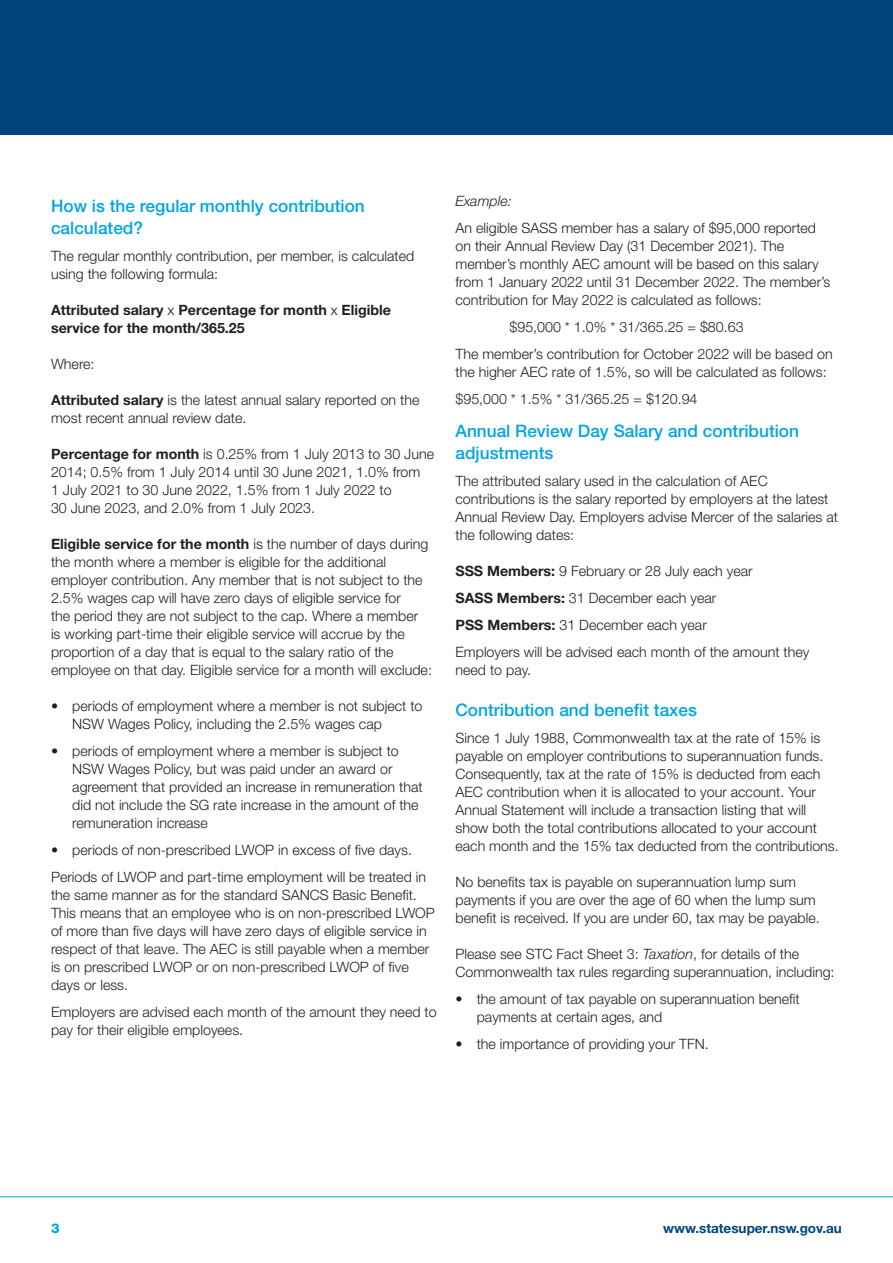
<style>
.page{position:relative;width:893px;height:1263px;background:#fff}
.page>*{position:absolute;margin:0;border:0;box-sizing:border-box;transform-origin:0 0}
.t1{font:500 17.25px/22.5px "Helvetica Neue LT Pro";color:#00a5e3}
.Bullet{font:300 14.25px/18px "Helvetica Neue LT Pro";color:#231f20}
.t2{font:700 14.25px/18px "Helvetica Neue LT Std";color:#231f20}
.t3{font:italic 300 14.25px "Helvetica Neue LT Pro";color:#231f20}
.t4{font:700 13.5px "Helvetica Neue LT Std";color:#00447b}
.t5{font:800 13.5px "Helvetica Neue LT Std";color:#00a5e3}
.s1{font-family:"Helvetica Neue LT Pro";font-weight:300}
.s2{font-family:"Helvetica Neue LT Std";font-weight:700}
.s3{font-style:italic}
</style>
<div class="page">
<hr style="left:0;top:1196px;width:893px;height:1px;background:#00a5e3">
<div style="left:0;top:0;width:893px;height:135px;background:#00447b"></div>
<h2 class="t1" style="left:51px;top:194px;width:315px">How is the regular monthly contribution calculated?</h2>
<p class="Bullet" style="left:51px;top:247px;width:365px">The regular monthly contribution, per member, is calculated using the following formula:</p>
<p class="t2" style="left:51px;top:301px;width:342px">Attributed salary <span class="s1">x</span> Percentage for month <span class="s1">x</span> Eligible service for the month/365.25</p>
<p class="Bullet" style="left:51px;top:355px;width:45px">Where:</p>
<p class="Bullet" style="left:51px;top:391px;width:370px"><span class="s2">Attributed salary</span> is the latest annual salary reported on the most recent annual review date.</p>
<p class="Bullet" style="left:51px;top:445px;width:385px"><span class="s2">Percentage for month</span> is 0.25% from 1 July 2013 to 30 June 2014; 0.5% from 1 July 2014 until 30 June 2021, 1.0% from<br>1 July 2021 to 30 June 2022, 1.5% from 1 July 2022 to<br>30 June 2023, and 2.0% from 1 July 2023.</p>
<p class="Bullet" style="left:51px;top:535px;width:382px"><span class="s2">Eligible service for the month</span> is the number of days during the month where a member is eligible for the additional employer contribution. Any member that is not subject to the 2.5% wages cap will have zero days of eligible service for<br>the period they are not subject to the cap. Where a member<br>is working part-time their eligible service will accrue by the proportion of a day that is equal to the salary ratio of the employee on that day. Eligible service for a month will exclude:</p>
<p class="Bullet" style="left:72px;top:697px;width:352px;text-indent:-21px">• periods of employment where a member is not subject to<br>NSW Wages Policy, including the 2.5% wages cap</p>
<p class="Bullet" style="left:72px;top:742px;width:352px;text-indent:-21px">• periods of employment where a member is subject to NSW Wages Policy, but was paid under an award or agreement that provided an increase in remuneration that did not include the SG rate increase in the amount of the remuneration increase</p>
<p class="Bullet" style="left:51px;top:841px;width:362px">• periods of non-prescribed LWOP in excess of five days.</p>
<p class="Bullet" style="left:51px;top:868px;width:385px">Periods of LWOP and part-time employment will be treated in the same manner as for the standard SANCS Basic Benefit.<br>This means that an employee who is on non-prescribed LWOP of more than five days will have zero days of eligible service in respect of that leave. The AEC is still payable when a member is on prescribed LWOP or on non-prescribed LWOP of five days or less.</p>
<p class="Bullet" style="left:51px;top:1003px;width:387px">Employers are advised each month of the amount they need to pay for their eligible employees.</p>
<p class="t3" style="left:455px;top:193px;width:58px">Example:</p>
<p class="Bullet" style="left:455px;top:219px;width:376px">An eligible SASS member has a salary of $95,000 reported on their Annual Review Day (31 December 2021). The member’s monthly AEC amount will be based on this salary from 1 January 2022 until 31 December 2022. The member’s contribution for May 2022 is calculated as follows:</p>
<p class="Bullet" style="left:509px;top:318px;width:236px">$95,000 * 1.0% * 31/365.25 = $80.63</p>
<p class="Bullet" style="left:455px;top:345px;width:379px">The member’s contribution for October 2022 will be based on the higher AEC rate of 1.5%, so will be calculated as follows:</p>
<p class="Bullet" style="left:455px;top:390px;width:243px">$95,000 * 1.5% * 31/365.25 = $120.94</p>
<h2 class="t1" style="left:455px;top:419px;width:345px">Annual Review Day Salary and contribution adjustments</h2>
<p class="Bullet" style="left:455px;top:472px;width:384px">The attributed salary used in the calculation of AEC contributions is the salary reported by employers at the latest Annual Review Day. Employers advise Mercer of the salaries at the following dates:</p>
<p class="Bullet" style="left:455px;top:562px;width:299px"><span class="s2">SSS Members:</span> 9 February or 28 July each year</p>
<p class="Bullet" style="left:455px;top:589px;width:262px"><span class="s2">SASS Members:</span> 31 December each year</p>
<p class="Bullet" style="left:455px;top:616px;width:253px"><span class="s2">PSS Members:</span> 31 December each year</p>
<p class="Bullet" style="left:455px;top:643px;width:355px">Employers will be advised each month of the amount they need to pay.</p>
<h2 class="t1" style="left:455px;top:698px;width:243px">Contribution and benefit taxes</h2>
<p class="Bullet" style="left:455px;top:728px;width:385px">Since 1 July 1988, Commonwealth tax at the rate of 15% is payable on employer contributions to superannuation funds.<br>Consequently, tax at the rate of 15% is deducted from each AEC contribution when it is allocated to your account. Your Annual Statement will include a transaction listing that will show both the total contributions allocated to your account each month and the 15% tax deducted from the contributions.</p>
<p class="Bullet" style="left:455px;top:872px;width:366px">No benefits tax is payable on superannuation lump sum payments if you are over the age of 60 when the lump sum benefit is received. If you are under 60, tax may be payable.</p>
<p class="Bullet" style="left:455px;top:944px;width:381px">Please see STC Fact Sheet 3: <span class="s3">Taxation</span>, for details of the<br>Commonwealth tax rules regarding superannuation, including:</p>
<p class="Bullet" style="left:477px;top:989px;width:325px;text-indent:-21px">• the amount of tax payable on superannuation benefit payments at certain ages, and</p>
<p class="Bullet" style="left:455px;top:1034px;width:255px">• the importance of providing your TFN.</p>
<p class="t5" style="left:51px;top:1220px;width:10px">3</p>
<p class="t4" style="left:663px;top:1220px;width:180px">www.statesuper.nsw.gov.au</p>
</div>
